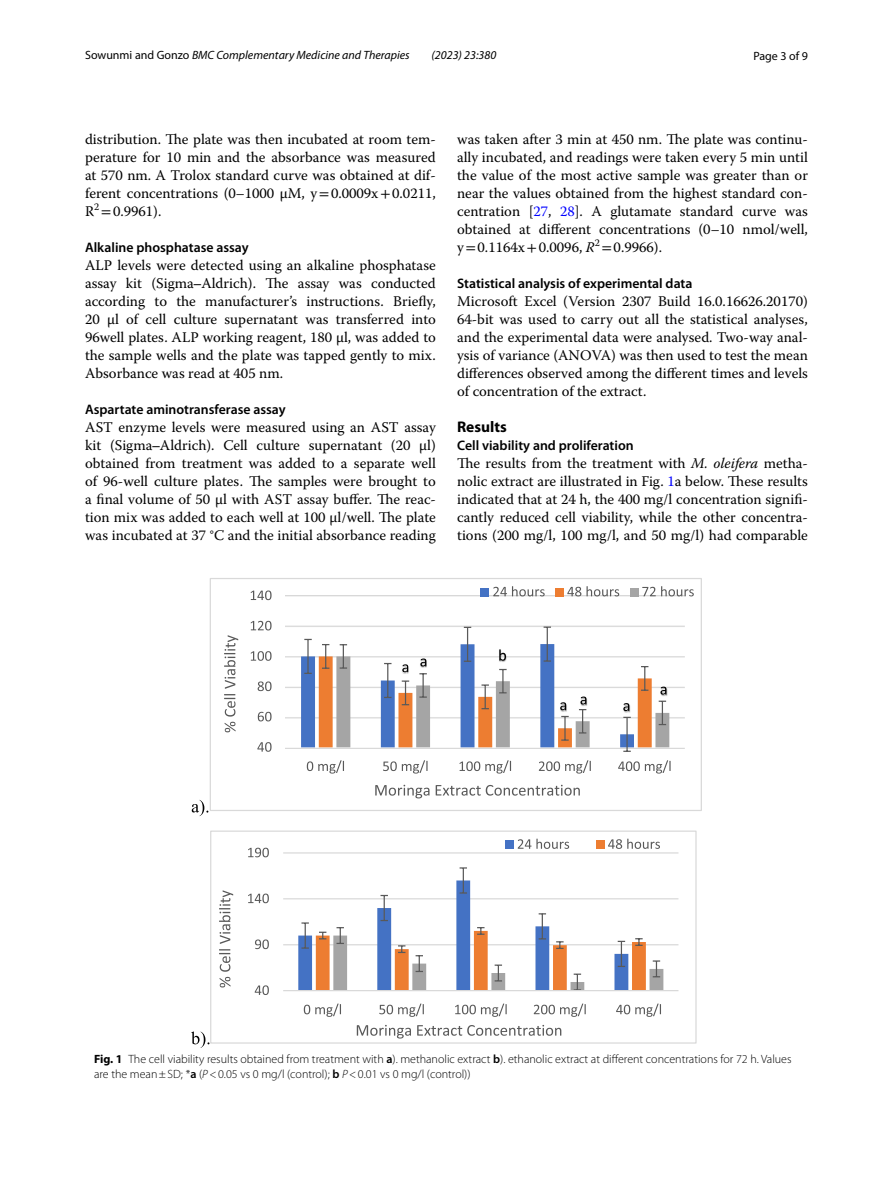
<style>
.page{position:relative;width:893px;height:1187px;background:#fff}
.page>*{position:absolute;margin:0;border:0;box-sizing:border-box;transform-origin:0 0}
.t1{font:700 15.45px "Myriad Pro";color:#000}
.t2{font:14.7px/18px "Warnock Pro";color:#000;text-align:justify}
.t3{font:600 13.8px "Myriad Pro";color:#000}
.t4{font:300 12px/15px "Myriad Pro";color:#000}
.t5{font:italic 12px "Myriad Pro";color:#000}
.t6{font:12px "Myriad Pro";color:#000}
.s1{font-style:normal}
.s2{font-family:"STIX"}
.s3{font-family:"STIX Math"}
.s4{color:#00f}
.s5{font-style:italic}
.s6{font-weight:700}
.s7{font-weight:600}
</style>
<div class="page">
<img style="left:286px;top:595px;width:400px;height:153px">
<svg style="left:192px;top:799px;width:16px;height:17px"></svg>
<svg style="left:191px;top:1031px;width:18px;height:16px"></svg>
<svg style="left:257px;top:742px;width:15px;height:9px"></svg>
<svg style="left:258px;top:711px;width:14px;height:10px"></svg>
<svg style="left:258px;top:681px;width:14px;height:10px"></svg>
<svg style="left:251px;top:651px;width:21px;height:9px"></svg>
<svg style="left:251px;top:620px;width:21px;height:10px"></svg>
<svg style="left:251px;top:590px;width:21px;height:10px"></svg>
<svg style="left:307px;top:760px;width:37px;height:13px"></svg>
<svg style="left:383px;top:760px;width:45px;height:13px"></svg>
<svg style="left:459px;top:760px;width:52px;height:13px"></svg>
<svg style="left:539px;top:760px;width:52px;height:13px"></svg>
<svg style="left:618px;top:760px;width:53px;height:13px"></svg>
<svg style="left:224px;top:635px;width:14px;height:97px"></svg>
<svg style="left:375px;top:784px;width:205px;height:14px"></svg>
<div style="left:481px;top:588px;width:8px;height:8px;background:#4472c4"></div>
<svg style="left:493px;top:586px;width:52px;height:10px"></svg>
<div style="left:555px;top:588px;width:8px;height:8px;background:#ed7d31"></div>
<svg style="left:567px;top:586px;width:52px;height:10px"></svg>
<div style="left:630px;top:588px;width:8px;height:8px;background:#a5a5a5"></div>
<svg style="left:642px;top:586px;width:52px;height:10px"></svg>
<div style="left:210px;top:578px;width:492px;height:233px;border:1px solid #d9d9d9"></div>
<hr style="left:283px;top:944px;width:395px;height:1px;background:#d9d9d9">
<hr style="left:283px;top:898px;width:395px;height:1px;background:#d9d9d9">
<hr style="left:283px;top:852px;width:395px;height:1px;background:#d9d9d9">
<svg style="left:298px;top:867px;width:365px;height:122px"></svg>
<hr style="left:283px;top:989px;width:395px;height:2px;background:#d9d9d9">
<svg style="left:255px;top:985px;width:14px;height:9px"></svg>
<svg style="left:255px;top:939px;width:14px;height:10px"></svg>
<svg style="left:248px;top:893px;width:21px;height:10px"></svg>
<svg style="left:248px;top:847px;width:21px;height:10px"></svg>
<svg style="left:304px;top:1003px;width:37px;height:13px"></svg>
<svg style="left:379px;top:1003px;width:45px;height:13px"></svg>
<svg style="left:455px;top:1003px;width:52px;height:13px"></svg>
<svg style="left:534px;top:1003px;width:52px;height:13px"></svg>
<svg style="left:616px;top:1003px;width:45px;height:13px"></svg>
<svg style="left:219px;top:890px;width:14px;height:97px"></svg>
<svg style="left:357px;top:1024px;width:204px;height:14px"></svg>
<div style="left:505px;top:840px;width:8px;height:8px;background:#4472c4"></div>
<svg style="left:518px;top:838px;width:51px;height:10px"></svg>
<div style="left:596px;top:840px;width:8px;height:8px;background:#ed7d31"></div>
<svg style="left:608px;top:838px;width:52px;height:10px"></svg>
<div style="left:210px;top:830px;width:487px;height:213px;border:1px solid #d9d9d9"></div>
<svg style="left:301px;top:626px;width:368px;height:125px"></svg>
<p class="t5" style="left:85px;top:48px;width:326px"><span class="s1">Sowunmi and Gonzo</span> BMC Complementary Medicine and Therapies</p>
<p class="t5" style="left:432px;top:48px;width:66px">(2023) 23:380</p>
<p class="t6" style="left:753px;top:48px;width:56px">Page 3 of 9</p>
<p class="t2" style="left:85px;top:130px;width:352px">distribution. The plate was then incubated at room tem&shy;perature for 10 min and the absorbance was measured at 570 nm. A Trolox standard curve was obtained at dif&shy;ferent concentrations (0–1000 µM, y<span class="s2">=</span>0.0009x<span class="s2">+</span>0.0211, R<sup>2</sup> <span class="s2">=</span>0.9961).</p>
<p class="t3" style="left:85px;top:238px;width:165px">Alkaline phosphatase assay</p>
<p class="t2" style="left:85px;top:256px;width:352px">ALP levels were detected using an alkaline phosphatase assay kit (Sigma<span class="s3">‒</span>Aldrich). The assay was conducted according to the manufacturer’s instructions. Briefly, 20 µl of cell culture supernatant was transferred into 96well plates. ALP working reagent, 180 µl, was added to the sample wells and the plate was tapped gently to mix.<br>Absorbance was read at 405 nm.</p>
<p class="t3" style="left:85px;top:400px;width:202px">Aspartate aminotransferase assay</p>
<p class="t2" style="left:85px;top:418px;width:352px">AST enzyme levels were measured using an AST assay kit (Sigma<span class="s3">‒</span>Aldrich). Cell culture supernatant (20 µl) obtained from treatment was added to a separate well of 96-well culture plates. The samples were brought to a final volume of 50 µl with AST assay buffer. The reac&shy;tion mix was added to each well at 100 µl/well. The plate was incubated at 37 °C and the initial absorbance reading</p>
<p class="t2" style="left:457px;top:130px;width:352px">was taken after 3 min at 450 nm. The plate was continu&shy;ally incubated, and readings were taken every 5 min until the value of the most active sample was greater than or near the values obtained from the highest standard con&shy;centration [<span class="s4">27</span>, <span class="s4">28</span>]. A glutamate standard curve was obtained at different concentrations (0–10 nmol/well, y<span class="s2">=</span>0.1164x<span class="s2">+</span>0.0096, <span class="s5">R</span><sup>2</sup> <span class="s2">=</span>0.9966).</p>
<p class="t3" style="left:457px;top:274px;width:237px">Statistical analysis of experimental data</p>
<p class="t2" style="left:457px;top:292px;width:352px">Microsoft Excel (Version 2307 Build 16.0.16626.20170)<br>64-bit was used to carry out all the statistical analyses, and the experimental data were analysed. Two-way anal&shy;ysis of variance (ANOVA) was then used to test the mean differences observed among the different times and levels of concentration of the extract.</p>
<p class="t1" style="left:457px;top:416px;width:51px">Results</p>
<p class="t3" style="left:457px;top:436px;width:178px">Cell viability and proliferation</p>
<p class="t2" style="left:457px;top:454px;width:352px">The results from the treatment with <span class="s5">M. oleifera</span> metha&shy;nolic extract are illustrated in Fig. <span class="s4">1</span>a below. These results indicated that at 24 h, the 400 mg/l concentration signifi&shy;cantly reduced cell viability, while the other concentra&shy;tions (200 mg/l, 100 mg/l, and 50 mg/l) had comparable</p>
<p class="t4" style="left:94px;top:1051px;width:699px"><span class="s6">Fig. 1</span> The cell viability results obtained from treatment with <span class="s7">a</span>). methanolic extract <span class="s7">b</span>). ethanolic extract at different concentrations for 72 h. Values are the mean±SD; *<span class="s7">a</span> (<span class="s5">P</span>&lt;0.05 vs 0 mg/l (control); <span class="s7">b</span> <span class="s5">P</span>&lt;0.01 vs 0 mg/l (control))</p>
</div>
